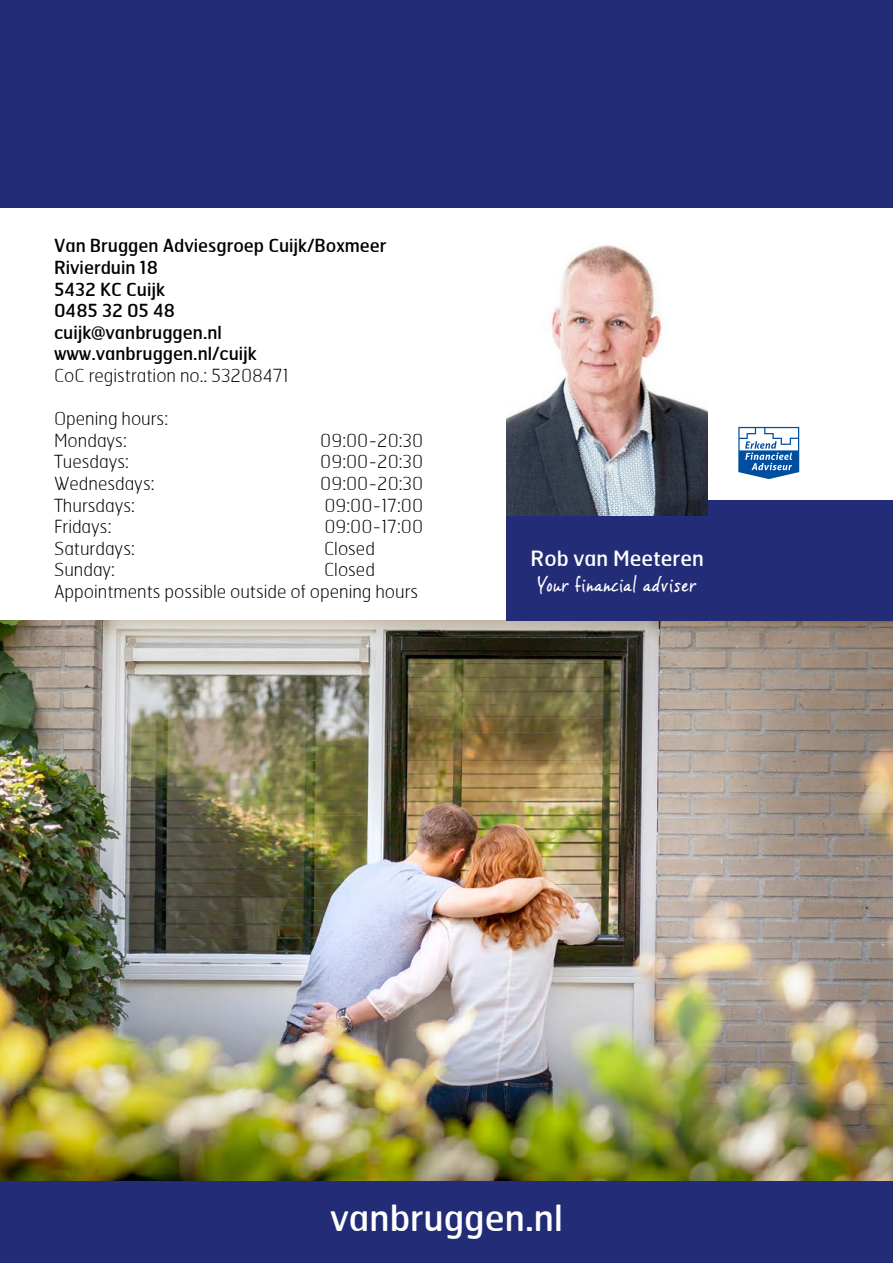
<style>
.page{position:relative;width:893px;height:1263px;background:#fff}
.page>*{position:absolute;margin:0;border:0;box-sizing:border-box;transform-origin:0 0}
.t1{font:36px "Hermes";color:#fff}
.t2{font:21px "Vince Hand II";color:#fff}
.t3{font:21px "Hermes";color:#fff}
.t4{font:100 18px/21.6px "Hermes";color:#000}
.t5{font:18px/21.6px "Hermes";color:#000}
</style>
<div class="page">
<div style="left:0;top:0;width:893px;height:208px;background:#232c77"></div>
<div style="left:0;top:1180px;width:893px;height:83px;background:#232c77"></div>
<img style="left:0;top:621px;width:893px;height:559px">
<div style="left:507px;top:500px;width:386px;height:121px;background:#232c77"></div>
<svg style="left:738px;top:427px;width:61px;height:52px"></svg>
<img style="left:507px;top:245px;width:200px;height:271px">
<p class="t5" style="left:54px;top:235px;width:334px">Van Bruggen Adviesgroep Cuijk/Boxmeer<br>Rivierduin 18<br>5432 KC Cuijk<br>0485 32 05 48<br>cuijk@vanbruggen.nl www.vanbruggen.nl/cuijk</p>
<p class="t4" style="left:54px;top:364px;width:236px">CoC registration no.: 53208471</p>
<p class="t4" style="left:54px;top:407px;width:116px">Opening hours:<br>Mondays:</p>
<p class="t4" style="left:320px;top:429px;width:104px">09:00-20:30</p>
<p class="t4" style="left:54px;top:451px;width:76px">Tuesdays:</p>
<p class="t4" style="left:320px;top:451px;width:104px">09:00-20:30</p>
<p class="t4" style="left:54px;top:472px;width:102px">Wednesdays:</p>
<p class="t4" style="left:320px;top:472px;width:104px">09:00-20:30</p>
<p class="t4" style="left:54px;top:494px;width:82px">Thursdays:</p>
<p class="t4" style="left:324px;top:494px;width:100px">09:00-17:00</p>
<p class="t4" style="left:54px;top:515px;width:59px">Fridays:</p>
<p class="t4" style="left:324px;top:515px;width:100px">09:00-17:00</p>
<p class="t4" style="left:54px;top:537px;width:82px">Saturdays:</p>
<p class="t4" style="left:324px;top:537px;width:52px">Closed</p>
<p class="t4" style="left:54px;top:559px;width:63px">Sunday:</p>
<p class="t4" style="left:54px;top:559px;width:366px;text-indent:270px">Closed<br>Appointments possible outside of opening hours</p>
<p class="t3" style="left:531px;top:545px;width:175px">Rob van Meeteren</p>
<p class="t2" style="left:538px;top:572px;width:161px">Your financial adviser</p>
<h1 class="t1" style="left:330px;top:1195px;width:234px">vanbruggen.nl</h1>
</div>
